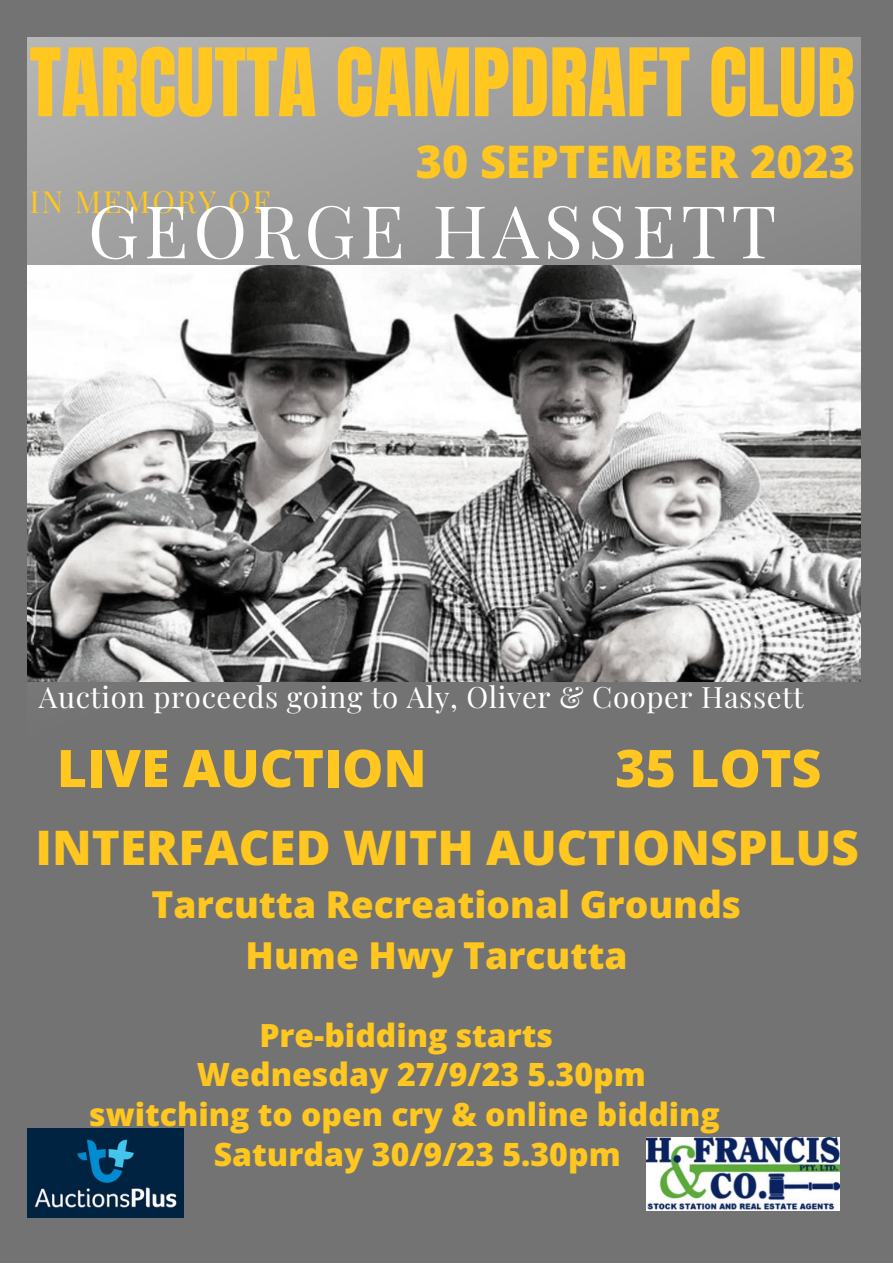
<style>
.page{position:relative;width:893px;height:1264px;background:#fff}
.page>*{position:absolute;margin:0;border:0;box-sizing:border-box;transform-origin:0 0}
.t1{font:80.1px "Anton";color:#ffc71f}
.t2{font:72.75px "Playfair Display";letter-spacing:.065em;color:#fff}
.t3{font:800 51.75px "Open Sans";color:#ffc71f}
.t4{font:800 47.55px "Open Sans";color:#ffc71f}
.t5{font:800 44.85px "Open Sans";color:#ffc71f}
.t6{font:800 37.05px "Open Sans";color:#ffc71f}
.t7{font:800 32.1px "Open Sans";color:#ffc71f}
.t8{font:800 31.95px "Open Sans";color:#ffc71f}
.t9{font:30.45px "Playfair Display";letter-spacing:.065em;color:#ffc71f}
.t10{font:29.4px "Playfair Display";letter-spacing:.02em;color:#fff}
</style>
<div class="page">
<div style="left:0;top:0;width:892px;height:1262px;background:#737373"></div>
<img style="left:27px;top:38px;width:833px;height:644px">
<img style="left:27px;top:266px;width:833px;height:415px">
<img style="left:646px;top:1137px;width:193px;height:73px">
<img style="left:27px;top:1128px;width:156px;height:89px">
<p class="t1" style="left:29px;top:25px;width:827px">TARCUTTA CAMPDRAFT CLUB</p>
<p class="t5" style="left:416px;top:130px;width:440px">30 SEPTEMBER 2023</p>
<p class="t9" style="left:29px;top:180px;width:242px">IN MEMORY OF</p>
<p class="t2" style="left:88px;top:180px;width:690px">GEORGE HASSETT</p>
<p class="t10" style="left:39px;top:676px;width:766px">Auction proceeds going to Aly, Oliver &amp; Cooper Hassett</p>
<p class="t3" style="left:57px;top:731px;width:371px">LIVE AUCTION</p>
<p class="t3" style="left:615px;top:731px;width:208px">35 LOTS</p>
<p class="t4" style="left:36px;top:814px;width:824px">INTERFACED WITH AUCTIONSPLUS</p>
<p class="t6" style="left:151px;top:878px;width:591px">Tarcutta Recreational Grounds</p>
<p class="t6" style="left:245px;top:929px;width:383px">Hume Hwy Tarcutta</p>
<p class="t8" style="left:259px;top:1013px;width:295px">Pre-bidding starts</p>
<p class="t7" style="left:197px;top:1051px;width:450px">Wednesday 27/9/23 5.30pm</p>
<p class="t8" style="left:89px;top:1091px;width:632px">switching to open cry &amp; online bidding</p>
<p class="t7" style="left:214px;top:1131px;width:408px">Saturday 30/9/23 5.30pm</p>
</div>
